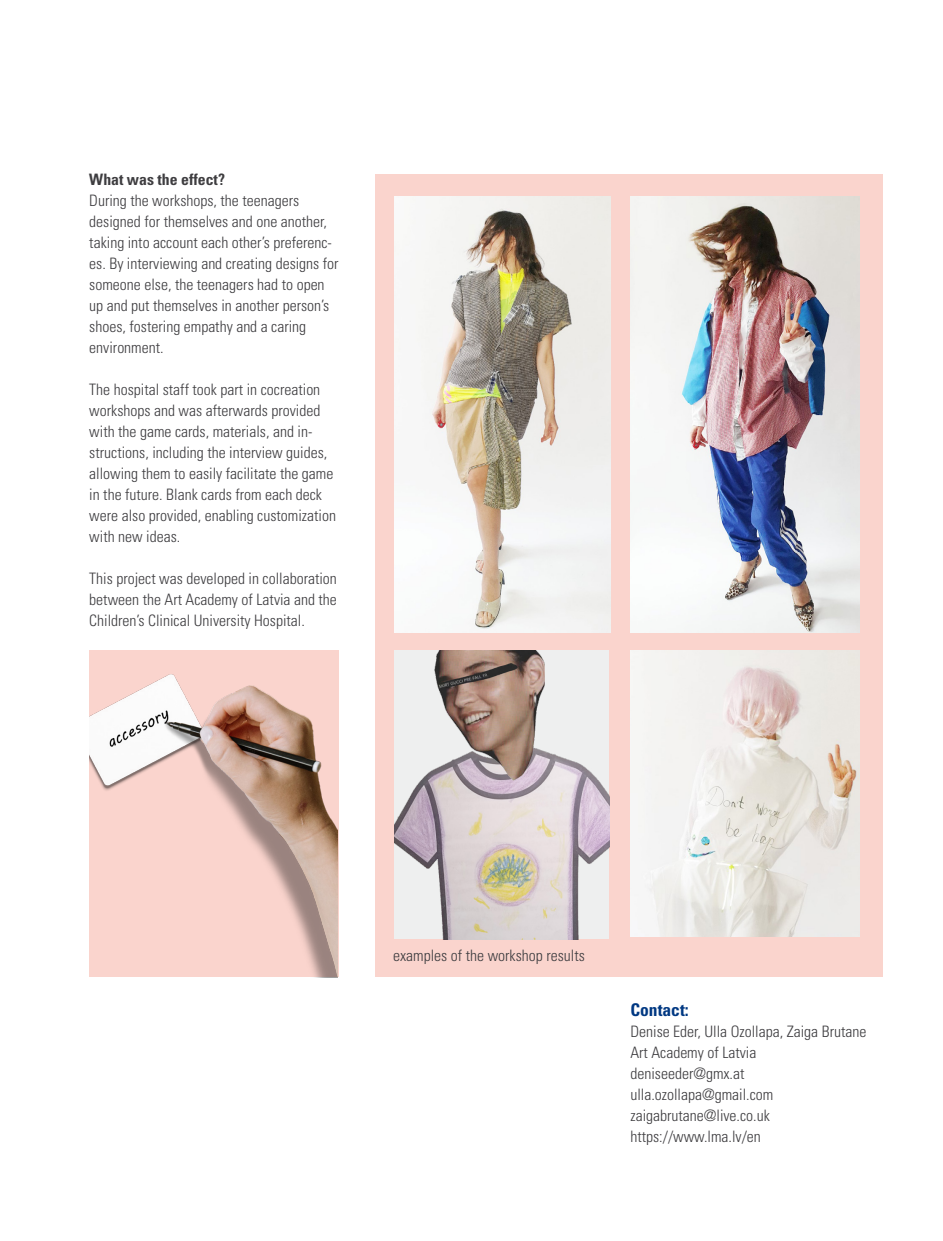
<style>
.page{position:relative;width:943px;height:1241px;background:#fff}
.page>*{position:absolute;margin:0;border:0;box-sizing:border-box;transform-origin:0 0}
.t1{font:700 condensed 17.5px "Univers LT Std";color:#003882}
.t2{font:300 condensed 15.75px/21px "Univers LT Std";color:#3e3d40}
.t3{font:700 condensed 15.75px "Univers LT Std";color:#3e3d40}
</style>
<div class="page">
<div style="left:375px;top:174px;width:507px;height:802px;background:#fad4cd"></div>
<img style="left:394px;top:197px;width:216px;height:435px">
<img style="left:394px;top:650px;width:215px;height:288px">
<img style="left:630px;top:650px;width:229px;height:286px">
<img style="left:630px;top:197px;width:229px;height:435px">
<img style="left:89px;top:650px;width:248px;height:326px">
<p class="t3" style="left:89px;top:170px;width:137px">What was the effect?</p>
<p class="t2" style="left:89px;top:190px;width:251px">During the workshops, the teenagers designed for themselves and one another, taking into account each other’s preferenc&shy;es. By interviewing and creating designs for someone else, the teenagers had to open up and put themselves in another person’s shoes, fostering empathy and a caring environment.</p>
<p class="t2" style="left:89px;top:379px;width:248px">The hospital staff took part in cocreation workshops and was afterwards provided with the game cards, materials, and in&shy;structions, including the interview guides, allowing them to easily facilitate the game in the future. Blank cards from each deck were also provided, enabling customization with new ideas.</p>
<p class="t2" style="left:89px;top:568px;width:249px;text-align:justify">This project was developed in collaboration between the Art Academy of Latvia and the Children’s Clinical University Hospital.</p>
<p class="t2" style="left:393px;top:944px;width:193px">examples of the workshop results</p>
<p class="t1" style="left:630px;top:998px;width:60px">Contact:</p>
<p class="t2" style="left:630px;top:1020px;width:237px">Denise Eder, Ulla Ozollapa, Zaiga Brutane<br>Art Academy of Latvia deniseeder@gmx.at ulla.ozollapa@gmail.com zaigabrutane@live.co.uk https://www.lma.lv/en</p>
</div>
